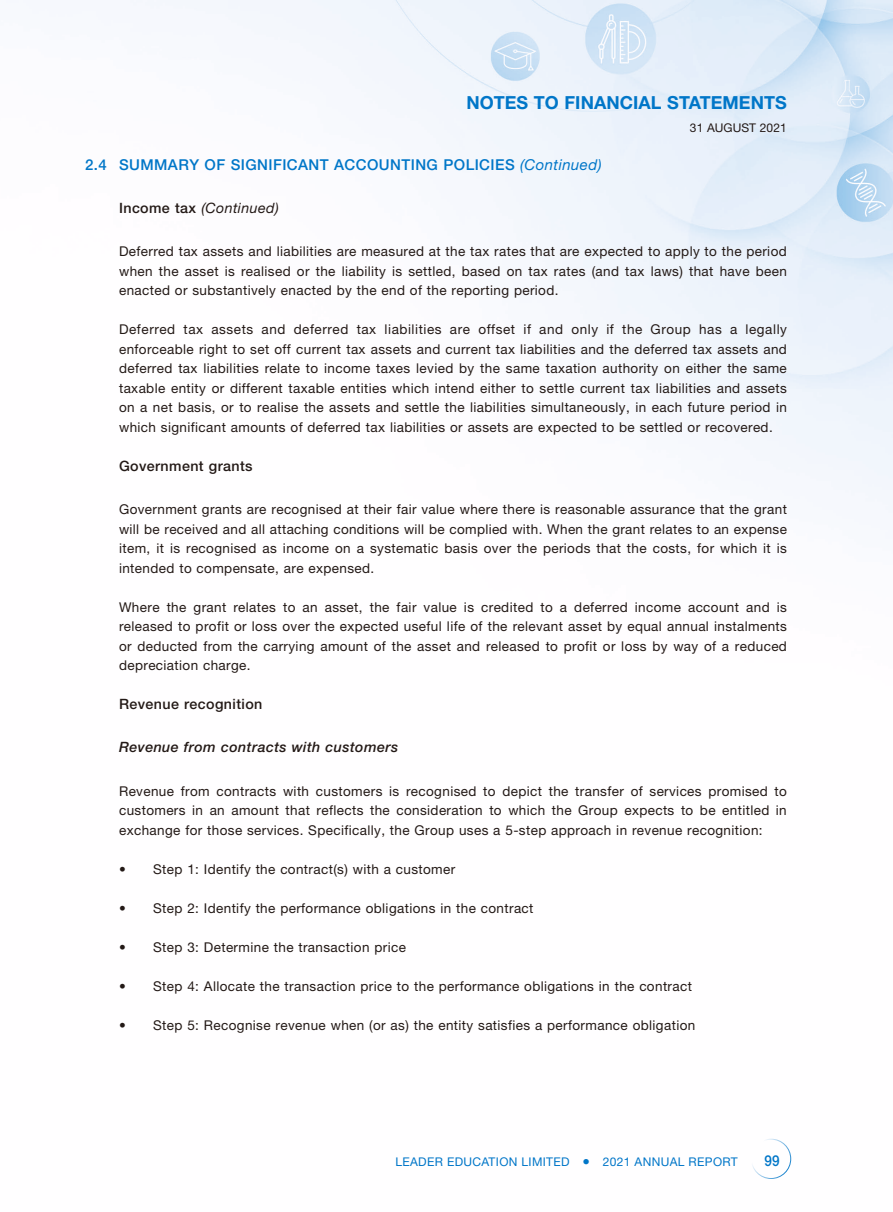
<style>
.page{position:relative;width:893px;height:1212px;background:#fff}
.page>*{position:absolute;margin:0;border:0;box-sizing:border-box;transform-origin:0 0}
.t1{font:700 18px "Helvetica Neue LT Std";letter-spacing:.005em;color:#0076c8}
.t2{font:500 15px "Helvetica Neue LT Std";letter-spacing:.03em;color:#0076c8}
.t3{font:500 15px "Helvetica Neue LT Std";letter-spacing:.03em;color:#0076c8;scale:.9 1}
.t4{font:500 14.25px "Helvetica Neue LT Std";letter-spacing:.03em;color:#231916}
.t5{font:italic 500 14.25px "Helvetica Neue LT Std";letter-spacing:.03em;color:#231916}
.t6{font:italic 14.25px "Helvetica Neue LT Std";letter-spacing:.03em;color:#231916}
.t7{font:13.5px/19.5px "Helvetica Neue LT Std";letter-spacing:.03em;color:#231916;text-align:justify}
.t8{font:12px "Helvetica Neue LT Std";letter-spacing:.03em;color:#0076c8}
.t9{font:12px "Helvetica Neue LT Std";letter-spacing:.005em;color:#231916}
.s1{font-weight:400;font-style:italic}
.s2{font-weight:500;font-style:normal}
.s3{font-size:15px}
</style>
<div class="page">
<img style="left:131px;top:0;width:762px;height:1179px">
<div style="left:751px;top:1139px;width:40px;height:40px;border:1px solid #0076c8;border-radius:50%"></div>
<h1 class="t1" style="left:466px;top:92px;width:322px">NOTES TO FINANCIAL STATEMENTS</h1>
<p class="t9" style="left:690px;top:121px;width:98px">31 AUGUST 2021</p>
<p class="t2" style="left:85px;top:155px;width:518px">2.4 SUMMARY OF SIGNIFICANT ACCOUNTING POLICIES <span class="s1">(Continued)</span></p>
<p class="t6" style="left:119px;top:199px;width:161px"><span class="s2">Income tax</span> (Continued)</p>
<p class="t7" style="left:119px;top:242px;width:669px">Deferred tax assets and liabilities are measured at the tax rates that are expected to apply to the period when the asset is realised or the liability is settled, based on tax rates (and tax laws) that have been enacted or substantively enacted by the end of the reporting period.</p>
<p class="t7" style="left:119px;top:320px;width:669px">Deferred tax assets and deferred tax liabilities are offset if and only if the Group has a legally enforceable right to set off current tax assets and current tax liabilities and the deferred tax assets and deferred tax liabilities relate to income taxes levied by the same taxation authority on either the same taxable entity or different taxable entities which intend either to settle current tax liabilities and assets on a net basis, or to realise the assets and settle the liabilities simultaneously, in each future period in which significant amounts of deferred tax liabilities or assets are expected to be settled or recovered.</p>
<p class="t4" style="left:119px;top:457px;width:135px">Government grants</p>
<p class="t7" style="left:119px;top:499px;width:669px">Government grants are recognised at their fair value where there is reasonable assurance that the grant will be received and all attaching conditions will be complied with. When the grant relates to an expense item, it is recognised as income on a systematic basis over the periods that the costs, for which it is intended to compensate, are expensed.</p>
<p class="t7" style="left:119px;top:597px;width:669px">Where the grant relates to an asset, the fair value is credited to a deferred income account and is released to profit or loss over the expected useful life of the relevant asset by equal annual instalments or deducted from the carrying amount of the asset and released to profit or loss by way of a reduced depreciation charge.</p>
<p class="t4" style="left:119px;top:695px;width:145px">Revenue recognition</p>
<p class="t5" style="left:119px;top:739px;width:281px">Revenue from contracts with customers</p>
<p class="t7" style="left:119px;top:781px;width:669px">Revenue from contracts with customers is recognised to depict the transfer of services promised to customers in an amount that reflects the consideration to which the Group expects to be entitled in exchange for those services. Specifically, the Group uses a 5-step approach in revenue recognition:</p>
<p class="t7" style="left:119px;top:859px;width:338px">• Step 1: Identify the contract(s) with a customer</p>
<p class="t7" style="left:119px;top:898px;width:416px">• Step 2: Identify the performance obligations in the contract</p>
<p class="t7" style="left:119px;top:937px;width:288px">• Step 3: Determine the transaction price</p>
<p class="t7" style="left:119px;top:976px;width:574px">• Step 4: Allocate the transaction price to the performance obligations in the contract</p>
<p class="t7" style="left:119px;top:1015px;width:578px">• Step 5: Recognise revenue when (or as) the entity satisfies a performance obligation</p>
<p class="t8" style="left:395px;top:1154px;width:344px">LEADER EDUCATION LIMITED <span class="s3">•</span> 2021 ANNUAL REPORT</p>
<p class="t3" style="left:764px;top:1151px;width:18px">99</p>
</div>
